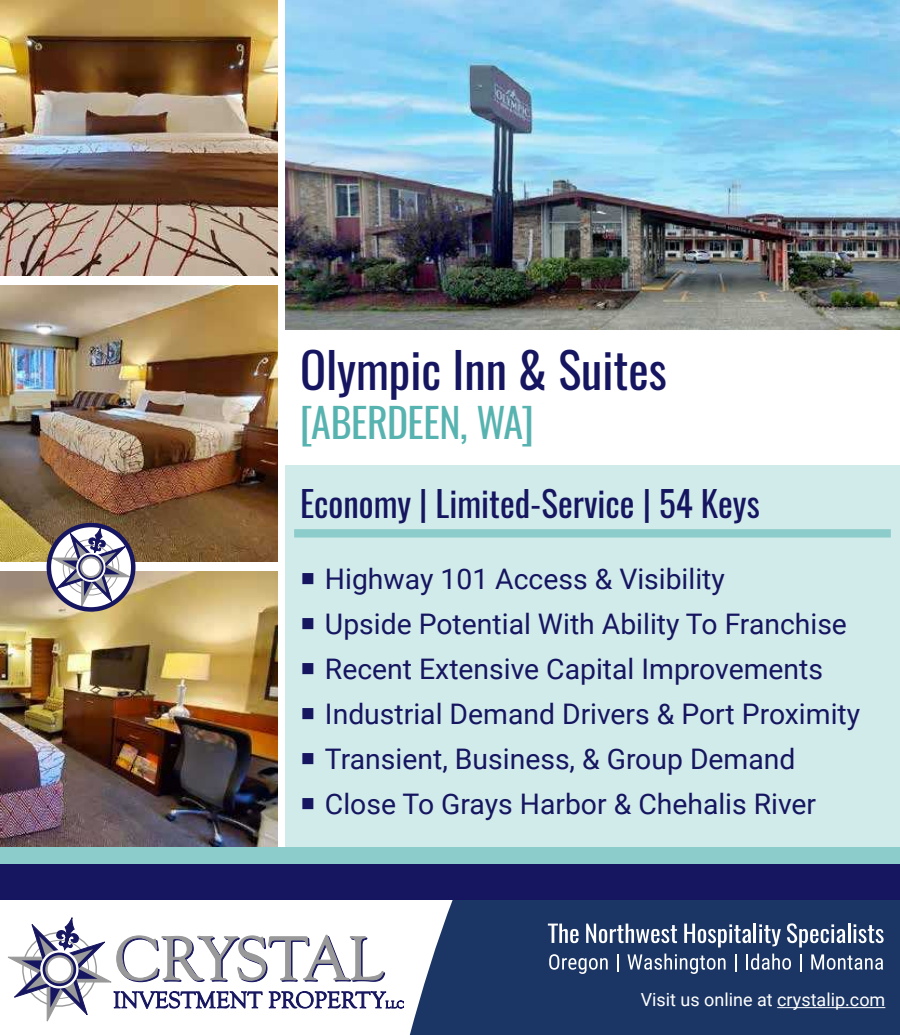
<style>
.page{position:relative;width:900px;height:1035px;background:#fff}
.page>*{position:absolute;margin:0;border:0;box-sizing:border-box;transform-origin:0 0}
.t1{font:48.3px "Oswald";color:#161560}
.t2{font:40.05px "Oswald";letter-spacing:-.01em;color:#57b3b0}
.t3{font:34.95px "Oswald";color:#161560}
.t4{font:28.35px/45px "Roboto";color:#161560}
.t5{font:18px "Roboto";color:#fff}
</style>
<div class="page">
<img style="left:285px;top:0;width:615px;height:330px">
<img style="left:0;top:0;width:278px;height:276px">
<img style="left:0;top:286px;width:278px;height:276px">
<img style="left:0;top:572px;width:278px;height:275px">
<svg style="left:8px;top:918px;width:396px;height:104px"></svg>
<div style="left:410px;top:900px;width:490px;height:135px;background:#1b3664"></div>
<div style="left:285px;top:465px;width:615px;height:397px;background:#d1ebea"></div>
<div style="left:0;top:847px;width:900px;height:35px;background:#8cccca"></div>
<div style="left:0;top:865px;width:900px;height:35px;background:#161560"></div>
<hr style="left:777px;top:1007px;width:108px;height:1px;background:#fff">
<svg style="left:548px;top:924px;width:31px;height:19px"></svg>
<svg style="left:586px;top:924px;width:91px;height:19px"></svg>
<svg style="left:684px;top:924px;width:97px;height:24px"></svg>
<svg style="left:787px;top:923px;width:58px;height:25px"></svg>
<hr style="left:848px;top:924px;width:3px;height:19px;background:#fff">
<svg style="left:854px;top:924px;width:30px;height:19px"></svg>
<svg style="left:549px;top:954px;width:59px;height:20px"></svg>
<svg style="left:617px;top:954px;width:2px;height:18px"></svg>
<svg style="left:627px;top:954px;width:99px;height:20px;background:#55698b"></svg>
<svg style="left:735px;top:954px;width:2px;height:18px"></svg>
<svg style="left:746px;top:954px;width:45px;height:16px"></svg>
<svg style="left:800px;top:954px;width:2px;height:18px"></svg>
<svg style="left:811px;top:954px;width:72px;height:16px"></svg>
<svg style="left:51px;top:527px;width:80px;height:80px"></svg>
<div style="left:47px;top:523px;width:89px;height:89px;border:4px solid #161560;border-radius:50%"></div>
<div style="left:294px;top:529px;width:597px;height:9px;background:#8cccca"></div>
<h1 class="t1" style="left:300px;top:337px;width:368px">Olympic Inn &amp; Suites</h1>
<h2 class="t2" style="left:300px;top:394px;width:235px">[ABERDEEN, WA]</h2>
<p class="t3" style="left:300px;top:480px;width:461px">Economy | Limited-Service | 54 Keys</p>
<p class="t4" style="left:325px;top:555px;width:537px">Highway 101 Access &amp; Visibility<br>Upside Potential With Ability To Franchise Recent Extensive Capital Improvements Industrial Demand Drivers &amp; Port Proximity Transient, Business, &amp; Group Demand Close To Grays Harbor &amp; Chehalis River</p>
<p class="t5" style="left:641px;top:987px;width:246px">Visit us online at crystalip.com</p>
</div>
